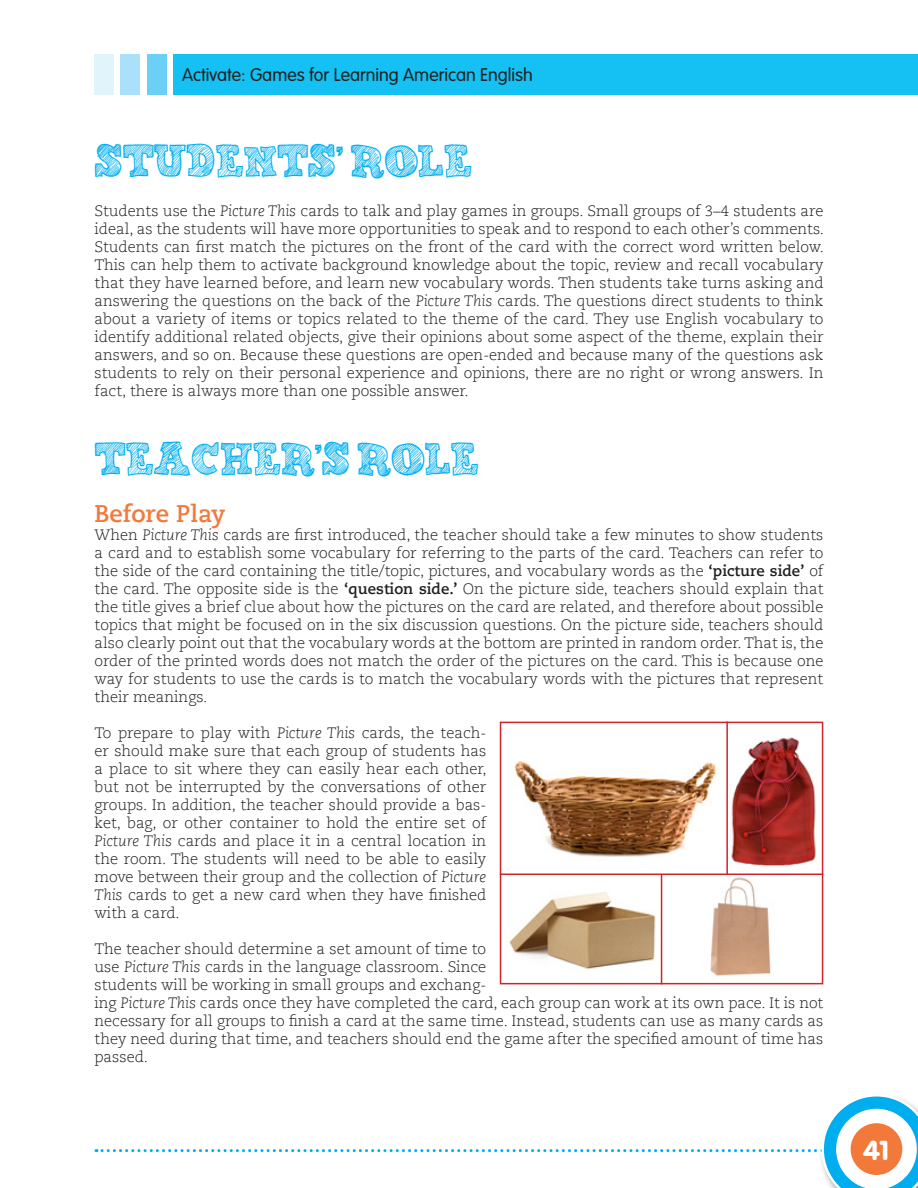
<style>
.page{position:relative;width:918px;height:1188px;background:#fff}
.page>*{position:absolute;margin:0;border:0;box-sizing:border-box;transform-origin:0 0}
.t1{font:36px "Sketch Nice";color:#00aeef}
.t2{font:900 27px "VAG Rounded Std";color:#fff}
.t3{font:700 24px "Caecilia LT Std";color:#f3793b}
.t4{font:300 18px "VAG Rounded Std";color:#231f20}
.t5{font:300 15px/18px "Caecilia LT Std";color:#231f20;text-align:justify}
.s1{font-style:italic}
.s2{font-weight:700}
</style>
<div class="page">
<svg style="left:96px;top:1096px;width:822px;height:92px"></svg>
<div style="left:851px;top:1123px;width:51px;height:52px;background:#f3793b;border-radius:50%"></div>
<div style="left:173px;top:54px;width:745px;height:40px;background:#15c0f2"></div>
<div style="left:147px;top:54px;width:19px;height:40px;background:#6bcff6"></div>
<div style="left:121px;top:54px;width:19px;height:40px;background:#aae0f9"></div>
<div style="left:94px;top:54px;width:20px;height:40px;background:#e1f4fc"></div>
<div style="left:500px;top:722px;width:323px;height:262px;border:2px solid #d1232a"></div>
<img style="left:514px;top:761px;width:203px;height:96px">
<img style="left:731px;top:737px;width:85px;height:130px">
<hr style="left:726px;top:721px;width:2px;height:153px;background:#d1232a">
<hr style="left:500px;top:874px;width:323px;height:1px;background:#d1232a">
<hr style="left:661px;top:875px;width:1px;height:109px;background:#d1232a">
<img style="left:509px;top:891px;width:147px;height:79px">
<img style="left:709px;top:877px;width:62px;height:100px">
<p class="t4" style="left:182px;top:65px;width:352px">Activate: Games for Learning American English</p>
<h2 class="t1" style="left:94px;top:136px;width:379px">STUDENTS' ROLE</h2>
<p class="t5" style="left:94px;top:202px;width:731px">Students use the <span class="s1">Picture This</span> cards to talk and play games in groups. Small groups of 3–4 students are ideal, as the students will have more opportunities to speak and to respond to each other’s comments.<br>Students can first match the pictures on the front of the card with the correct word written below.<br>This can help them to activate background knowledge about the topic, review and recall vocabulary that they have learned before, and learn new vocabulary words. Then students take turns asking and answering the questions on the back of the <span class="s1">Picture This</span> cards. The questions direct students to think about a variety of items or topics related to the theme of the card. They use English vocabulary to identify additional related objects, give their opinions about some aspect of the theme, explain their answers, and so on. Because these questions are open-ended and because many of the questions ask students to rely on their personal experience and opinions, there are no right or wrong answers. In fact, there is always more than one possible answer.</p>
<h2 class="t1" style="left:94px;top:435px;width:385px">TEACHER'S ROLE</h2>
<h3 class="t3" style="left:94px;top:499px;width:133px">Before Play</h3>
<p class="t5" style="left:94px;top:526px;width:731px">When <span class="s1">Picture This</span> cards are first introduced, the teacher should take a few minutes to show students a card and to establish some vocabulary for referring to the parts of the card. Teachers can refer to the side of the card containing the title/topic, pictures, and vocabulary words as the <span class="s2">‘picture side’</span> of the card. The opposite side is the <span class="s2">‘question side.’</span> On the picture side, teachers should explain that the title gives a brief clue about how the pictures on the card are related, and therefore about possible topics that might be focused on in the six discussion questions. On the picture side, teachers should also clearly point out that the vocabulary words at the bottom are printed in random order. That is, the order of the printed words does not match the order of the pictures on the card. This is because one way for students to use the cards is to match the vocabulary words with the pictures that represent their meanings.</p>
<p class="t5" style="left:94px;top:724px;width:394px">To prepare to play with <span class="s1">Picture This</span> cards, the teach&shy;er should make sure that each group of students has a place to sit where they can easily hear each other, but not be interrupted by the conversations of other groups. In addition, the teacher should provide a bas&shy;ket, bag, or other container to hold the entire set of <span class="s1">Picture This</span> cards and place it in a central location in the room. The students will need to be able to easily move between their group and the collection of <span class="s1">Picture This</span> cards to get a new card when they have finished with a card.</p>
<p class="t5" style="left:94px;top:940px;width:730px;text-align:left">The teacher should determine a set amount of time to<br>use <span class="s1">Picture This</span> cards in the language classroom. Since<br>students will be working in small groups and exchang-<br>ing <span class="s1">Picture This</span> cards once they have completed the card, each group can work at its own pace. It is not necessary for all groups to finish a card at the same time. Instead, students can use as many cards as they need during that time, and teachers should end the game after the specified amount of time has passed.</p>
<h2 class="t2" style="left:863px;top:1134px;width:27px">41</h2>
</div>
